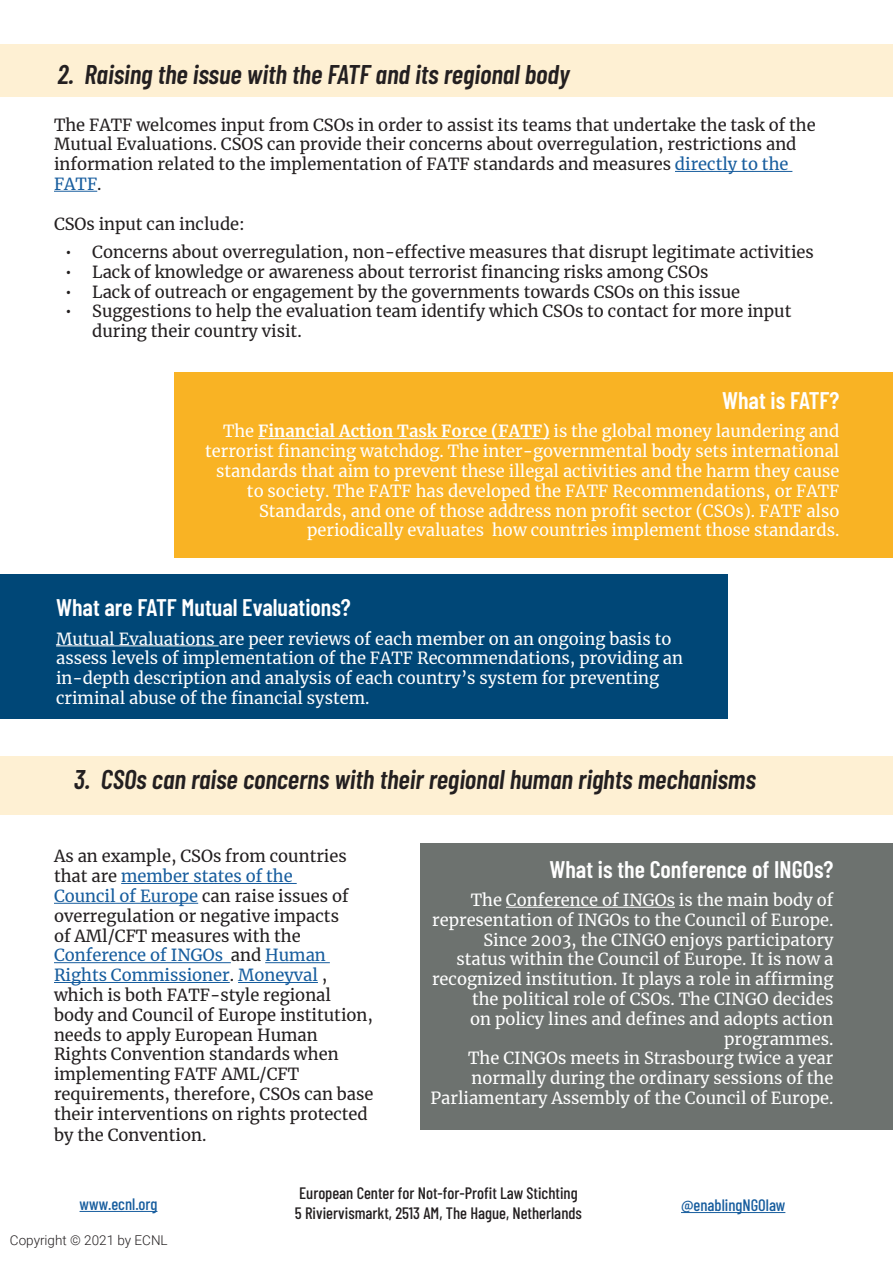
<style>
.page{position:relative;width:893px;height:1263px;background:#fff}
.page>*{position:absolute;margin:0;border:0;box-sizing:border-box;transform-origin:0 0}
.t1{font:italic 600 27px "Barlow Condensed";color:#231f20}
.t2{font:600 24px "Barlow Condensed";color:#fff}
.t3{font:16.5px/19.8px "Merriweather";color:#fff;text-align:right}
.t4{font:16.5px/19.8px "Merriweather";color:#231f20}
.t5{font:500 16.5px "Barlow Condensed";color:#231f20}
.t6{font:500 16.5px "Barlow Condensed";color:#175d9e}
.t7{font:300 13.5px "Roboto";color:#231f20}
.s1{color:#175d9e}
.s2{font-weight:700}
</style>
<div class="page">
<hr style="left:675px;top:171px;width:117px;height:1px;background:#175d9e">
<hr style="left:54px;top:191px;width:43px;height:1px;background:#175d9e">
<div style="left:0;top:44px;width:893px;height:52px;background:#fef0d3"></div>
<div style="left:174px;top:372px;width:719px;height:186px;background:#f9b324"></div>
<hr style="left:258px;top:438px;width:292px;height:1px;background:#fff">
<div style="left:0;top:574px;width:727px;height:145px;background:#004777"></div>
<hr style="left:56px;top:645px;width:163px;height:1px;background:#fff">
<div style="left:0;top:756px;width:893px;height:58px;background:#fef0d3"></div>
<hr style="left:121px;top:883px;width:176px;height:1px;background:#175d9e">
<hr style="left:54px;top:903px;width:144px;height:1px;background:#175d9e">
<hr style="left:54px;top:962px;width:177px;height:1px;background:#175d9e">
<hr style="left:265px;top:962px;width:65px;height:1px;background:#175d9e">
<hr style="left:54px;top:982px;width:176px;height:1px;background:#175d9e">
<hr style="left:238px;top:982px;width:80px;height:1px;background:#175d9e">
<div style="left:421px;top:843px;width:472px;height:287px;background:#6d726f"></div>
<hr style="left:506px;top:907px;width:169px;height:1px;background:#fff">
<hr style="left:681px;top:1212px;width:104px;height:1px;background:#175d9e">
<hr style="left:80px;top:1211px;width:77px;height:1px;background:#175d9e">
<p class="t1" style="left:57px;top:55px;width:514px">2. Raising the issue with the FATF and its regional body</p>
<p class="t4" style="left:54px;top:114px;width:763px">The FATF welcomes input from CSOs in order to assist its teams that undertake the task of the Mutual Evaluations. CSOS can provide their concerns about overregulation, restrictions and information related to the implementation of FATF standards and measures <span class="s1">directly to the FATF</span>.</p>
<p class="t4" style="left:54px;top:213px;width:192px">CSOs input can include:</p>
<p class="t4" style="left:65px;top:242px;width:750px">• Concerns about overregulation, non-effective measures that disrupt legitimate activities</p>
<p class="t4" style="left:65px;top:261px;width:645px">• Lack of knowledge or awareness about terrorist financing risks among CSOs</p>
<p class="t4" style="left:65px;top:281px;width:676px">• Lack of outreach or engagement by the governments towards CSOs on this issue</p>
<p class="t4" style="left:92px;top:301px;width:701px;text-indent:-27px">• Suggestions to help the evaluation team identify which CSOs to contact for more input during their country visit.</p>
<p class="t2" style="left:722px;top:383px;width:119px">What is FATF?</p>
<p class="t3" style="left:205px;top:421px;width:636px">The <span class="s2">Financial Action Task Force (FATF)</span> is the global money laundering and terrorist financing watchdog. The inter-governmental body sets international standards that aim to prevent these illegal activities and the harm they cause to society. The FATF has developed the FATF Recommendations, or FATF Standards, and one of those address non profit sector (CSOs). FATF also periodically evaluates how countries implement those standards.</p>
<p class="t2" style="left:56px;top:591px;width:296px">What are FATF Mutual Evaluations?</p>
<p class="t3" style="left:56px;top:628px;width:628px;text-align:left">Mutual Evaluations are peer reviews of each member on an ongoing basis to assess levels of implementation of the FATF Recommendations, providing an in-depth description and analysis of each country’s system for preventing criminal abuse of the financial system.</p>
<p class="t1" style="left:74px;top:760px;width:684px">3. CSOs can raise concerns with their regional human rights mechanisms</p>
<p class="t4" style="left:54px;top:846px;width:321px">As an example, CSOs from countries that are <span class="s1">member states of the<br>Council of Europe</span> can raise issues of overregulation or negative impacts<br>of AMl/CFT measures with the <span class="s1">Conference of INGOs</span> and <span class="s1">Human Rights Commissioner</span>. <span class="s1">Moneyval</span> , which is both FATF-style regional body and Council of Europe institution, needs to apply European Human Rights Convention standards when implementing FATF AML/CFT requirements, therefore, CSOs can base their interventions on rights protected</p>
<p class="t4" style="left:54px;top:1125px;width:154px">by the Convention.</p>
<p class="t2" style="left:549px;top:852px;width:285px">What is the Conference of INGOs?</p>
<p class="t3" style="left:432px;top:890px;width:403px">The Conference of INGOs is the main body of representation of INGOs to the Council of Europe.<br>Since 2003, the CINGO enjoys participatory status within the Council of Europe. It is now a recognized institution. It plays a role in affirming the political role of CSOs. The CINGO decides<br>on policy lines and defines and adopts action programmes.</p>
<p class="t3" style="left:430px;top:1048px;width:404px">The CINGOs meets in Strasbourg twice a year normally during the ordinary sessions of the<br>Parliamentary Assembly of the Council of Europe.</p>
<p class="t6" style="left:80px;top:1192px;width:79px">www.ecnl.org</p>
<p class="t7" style="left:10px;top:1231px;width:159px">Copyright © 2021 by ECNL</p>
<p class="t5" style="left:299px;top:1182px;width:280px">European Center for Not-for-Profit Law Stichting</p>
<p class="t5" style="left:295px;top:1201px;width:289px">5 Riviervismarkt, 2513 AM, The Hague, Netherlands</p>
<p class="t6" style="left:681px;top:1193px;width:106px">@enablingNGOlaw</p>
</div>
